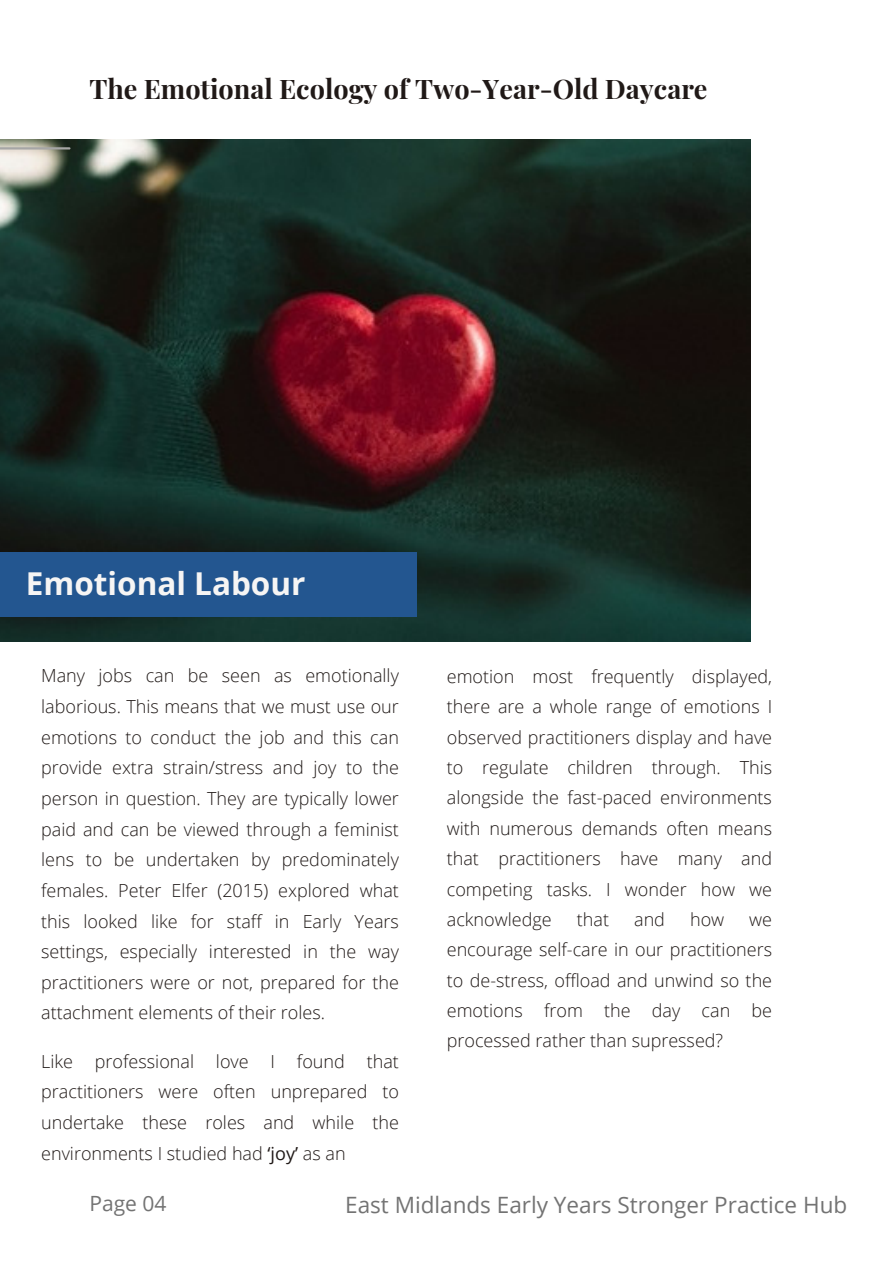
<style>
.page{position:relative;width:894px;height:1264px;background:#fff}
.page>*{position:absolute;margin:0;border:0;box-sizing:border-box;transform-origin:0 0}
.t1{font:700 31.5px "Open Sans";color:#f6f5f4}
.t2{font:700 27px "Playfair Display";color:#201917}
.t3{font:22.5px "Open Sans";color:#737373}
.t4{font:21px "Open Sans";color:#737373}
.t5{font:300 18px/30.6px "Open Sans";color:#201917;text-align:justify}
.s1{font-weight:400}
</style>
<div class="page">
<img style="left:0;top:140px;width:750px;height:502px">
<hr style="left:0;top:147px;width:69px;height:2px;background:#a6a6a6">
<div style="left:0;top:552px;width:417px;height:64px;background:#235690"></div>
<h3 class="t2" style="left:89px;top:70px;width:619px">The Emotional Ecology of Two-Year-Old Daycare</h3>
<p class="t1" style="left:26px;top:561px;width:281px">Emotional Labour</p>
<p class="t5" style="left:41px;top:660px;width:359px">Many jobs can be seen as emotionally laborious. This means that we must use our emotions to conduct the job and this can provide extra strain/stress and joy to the person in question. They are typically lower paid and can be viewed through a feminist lens to be undertaken by predominately females. Peter Elfer (2015) explored what this looked like for staff in Early Years settings, especially interested in the way practitioners were or not, prepared for the attachment elements of their roles.</p>
<p class="t5" style="left:41px;top:1045px;width:359px">Like professional love I found that practitioners were often unprepared to undertake these roles and while the environments I studied had <span class="s1">‘joy’</span> as an</p>
<p class="t5" style="left:446px;top:660px;width:327px">emotion most frequently displayed, there are a whole range of emotions I observed practitioners display and have to regulate children through. This alongside the fast-paced environments with numerous demands often means that practitioners have many and competing tasks. I wonder how we acknowledge</p>
<p class="t5" style="left:576px;top:903px;width:34px">that</p>
<p class="t5" style="left:634px;top:903px;width:32px">and</p>
<p class="t5" style="left:689px;top:903px;width:36px">how</p>
<p class="t5" style="left:446px;top:903px;width:327px;text-indent:302px">we encourage self-care in our practitioners to de-stress, offload and unwind so the emotions from the day can be processed rather than supressed?</p>
<h1 class="t4" style="left:89px;top:1188px;width:79px">Page 04</h1>
<h3 class="t3" style="left:345px;top:1189px;width:503px">East Midlands Early Years Stronger Practice Hub</h3>
</div>
